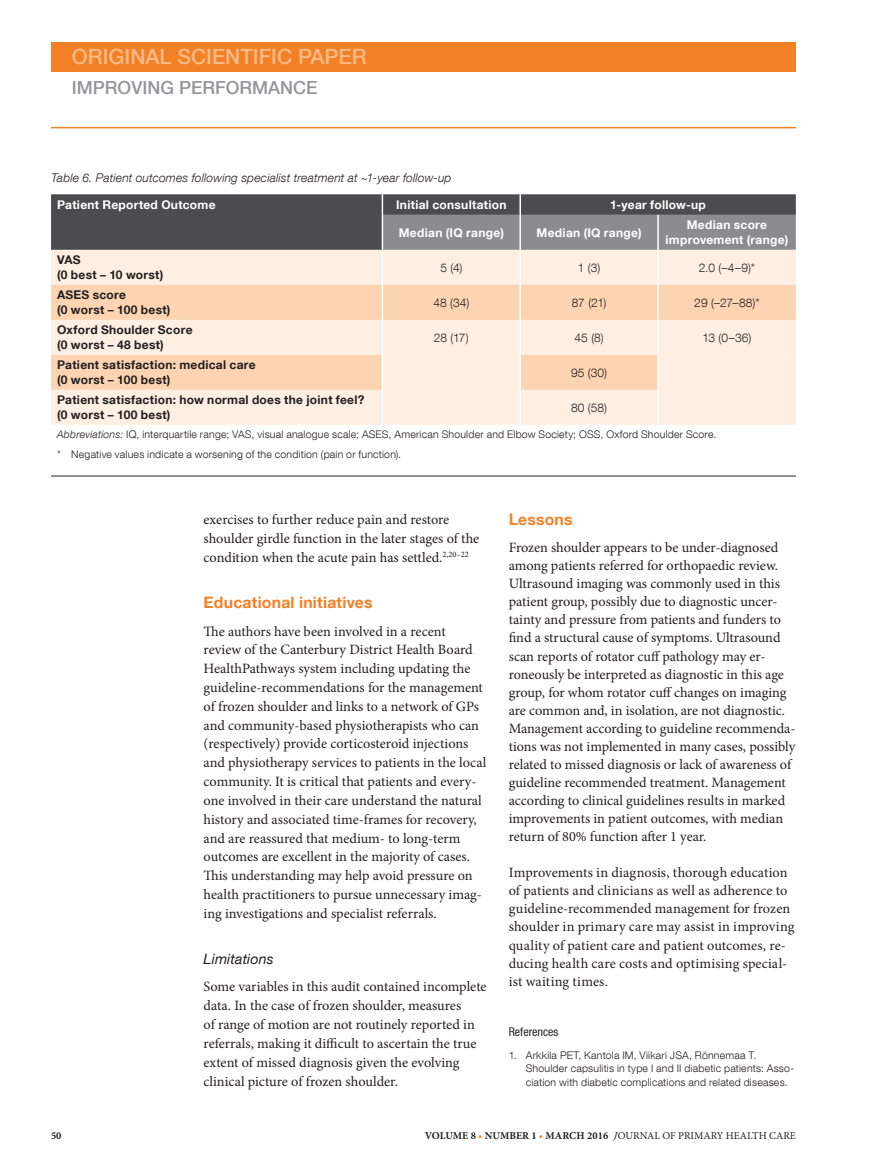
<style>
.page{position:relative;width:881px;height:1170px;background:#fff}
.page>*{position:absolute;margin:0;border:0;box-sizing:border-box;transform-origin:0 0}
.t1{font:500 21px "Helvetica Neue LT Com";color:#fbbb87}
.t2{font:500 18px "Helvetica Neue LT Com";color:#939598}
.t3{font:700 15.75px "Helvetica Neue LT Com";letter-spacing:.01em;color:#f48026}
.t4{font:14.25px/18.8px "Minion Pro";letter-spacing:-.005em;color:#231f20}
.t5{font:italic 14.25px "Helvetica Neue LT Com";letter-spacing:.01em;color:#231f20}
.t6{font:700 12px/14.4px "Helvetica Neue LT Com";letter-spacing:.025em;color:#231f20}
.t7{font:700 12px/14.4px "Helvetica Neue LT Com";letter-spacing:.025em;color:#fff;text-align:center}
.t8{font:300 12px "Helvetica Neue LT Com";letter-spacing:.01em;color:#231f20}
.t9{font:italic 300 12px "Helvetica Neue LT Com";letter-spacing:.015em;color:#231f20}
.t10{font:condensed 12px "Helvetica Neue LT Com";color:#231f20}
.t11{font:300 10.5px/13.5px "Helvetica Neue LT Com";letter-spacing:.02em;color:#231f20}
.t12{font:10.5px "Minion Pro";color:#231f20}
.t13{font:700 10.5px "Minion Pro";color:#231f20}
.s1{font-style:italic}
.s2{font-weight:700}
.s3{font-weight:700;color:#f48026}
</style>
<div class="page">
<div style="left:51px;top:43px;width:744px;height:29px;background:#f48026"></div>
<hr style="left:51px;top:127px;width:744px;height:1px;background:#f48026">
<hr style="left:51px;top:476px;width:744px;height:1px;background:#231f20">
<div style="left:51px;top:194px;width:744px;height:56px;background:#4b4c4d"></div>
<div style="left:383px;top:215px;width:412px;height:35px;background:#8a8c8f"></div>
<div style="left:51px;top:250px;width:744px;height:175px;background:#feefe2"></div>
<svg style="left:51px;top:285px;width:744px;height:105px;background:#fddfc5"></svg>
<svg style="left:383px;top:355px;width:412px;height:70px;background:#fdeada"></svg>
<hr style="left:381px;top:250px;width:2px;height:35px;background:#fff">
<hr style="left:519px;top:250px;width:2px;height:35px;background:#fff">
<hr style="left:657px;top:250px;width:1px;height:35px;background:#fff">
<hr style="left:381px;top:285px;width:2px;height:35px;background:#fff">
<hr style="left:519px;top:285px;width:2px;height:35px;background:#fff">
<hr style="left:657px;top:285px;width:1px;height:35px;background:#fff">
<hr style="left:381px;top:320px;width:2px;height:35px;background:#fff">
<hr style="left:519px;top:320px;width:2px;height:35px;background:#fff">
<hr style="left:657px;top:320px;width:1px;height:35px;background:#fff">
<hr style="left:381px;top:355px;width:2px;height:35px;background:#fff">
<hr style="left:519px;top:355px;width:2px;height:35px;background:#fff">
<hr style="left:657px;top:355px;width:1px;height:35px;background:#fff">
<hr style="left:381px;top:390px;width:2px;height:35px;background:#fff">
<hr style="left:519px;top:390px;width:2px;height:35px;background:#fff">
<hr style="left:657px;top:390px;width:1px;height:35px;background:#fff">
<hr style="left:519px;top:194px;width:2px;height:21px;background:#fff">
<hr style="left:519px;top:215px;width:2px;height:35px;background:#fff">
<hr style="left:657px;top:215px;width:1px;height:35px;background:#fff">
<hr style="left:381px;top:194px;width:2px;height:21px;background:#fff">
<hr style="left:381px;top:215px;width:2px;height:35px;background:#fff">
<h1 class="t1" style="left:72px;top:44px;width:296px">ORIGINAL SCIENTIFIC PAPER</h1>
<p class="t2" style="left:72px;top:76px;width:35px">IMPRO</p>
<p class="t2" style="left:131px;top:76px;width:22px">VING</p>
<p class="t2" style="left:179px;top:76px;width:13px">PERFOR</p>
<p class="t2" style="left:252px;top:76px;width:30px">MANCE</p>
<p class="t9" style="left:51px;top:171px;width:402px">Table 6. Patient outcomes following specialist treatment at ~1-year follow-up</p>
<p class="t7" style="left:57px;top:197px;width:160px">Patient Reported Outcome</p>
<p class="t7" style="left:396px;top:197px;width:112px">Initial consultation</p>
<p class="t7" style="left:610px;top:197px;width:97px">1-year follow-up</p>
<p class="t7" style="left:398px;top:225px;width:107px">Median (IQ range)</p>
<p class="t7" style="left:536px;top:225px;width:107px">Median (IQ range)</p>
<p class="t7" style="left:665px;top:217px;width:124px">Median score improvement (range)</p>
<p class="t6" style="left:57px;top:252px;width:108px">VAS<br>(0 best – 10 worst)</p>
<p class="t8" style="left:440px;top:260px;width:23px">5 (4)</p>
<p class="t8" style="left:577px;top:260px;width:24px">1 (3)</p>
<p class="t8" style="left:698px;top:260px;width:58px">2.0 (–4–9)*</p>
<p class="t6" style="left:57px;top:287px;width:115px">ASES score<br>(0 worst – 100 best)</p>
<p class="t8" style="left:433px;top:295px;width:37px">48 (34)</p>
<p class="t8" style="left:571px;top:295px;width:36px">87 (21)</p>
<p class="t8" style="left:694px;top:295px;width:67px">29 (–27–88)*</p>
<p class="t6" style="left:57px;top:322px;width:137px">Oxford Shoulder Score (0 worst – 48 best)</p>
<p class="t8" style="left:434px;top:330px;width:36px">28 (17)</p>
<p class="t8" style="left:574px;top:330px;width:31px">45 (8)</p>
<p class="t8" style="left:702px;top:330px;width:51px">13 (0–36)</p>
<p class="t6" style="left:57px;top:357px;width:200px">Patient satisfaction: medical care (0 worst – 100 best)</p>
<p class="t8" style="left:570px;top:365px;width:38px">95 (30)</p>
<p class="t6" style="left:57px;top:392px;width:309px">Patient satisfaction: how normal does the joint feel? (0 worst – 100 best)</p>
<p class="t8" style="left:571px;top:400px;width:38px">80 (58)</p>
<p class="t11" style="left:57px;top:424px;width:660px;line-height:19.5px"><span class="s1">Abbreviations:</span> IQ, interquartile range; VAS, visual analogue scale; ASES, American Shoulder and Elbow Society; OSS, Oxford Shoulder Score. * Negative values indicate a worsening of the condition (pain or function).</p>
<p class="t4" style="left:203px;top:510px;width:277px">exercises to further reduce pain and restore shoulder girdle function in the later stages of the condition when the acute pain has settled.<sup>2,20–22</sup></p>
<p class="t3" style="left:203px;top:592px;width:170px">Educational initiatives</p>
<p class="t4" style="left:203px;top:621px;width:284px">The authors have been involved in a recent review of the Canterbury District Health Board HealthPathways system including updating the guideline-recommendations for the management of frozen shoulder and links to a network of GPs and community-based physiotherapists who can (respectively) provide corticosteroid injections and physiotherapy services to patients in the local community. It is critical that patients and every&shy;one involved in their care understand the natural history and associated time-frames for recovery, and are reassured that medium- to long-term outcomes are excellent in the majority of cases.<br>This understanding may help avoid pressure on health practitioners to pursue unnecessary imag&shy;ing investigations and specialist referrals.</p>
<p class="t5" style="left:203px;top:949px;width:72px">Limitations</p>
<p class="t4" style="left:203px;top:977px;width:284px">Some variables in this audit contained incomplete data. In the case of frozen shoulder, measures<br>of range of motion are not routinely reported in referrals, making it difficult to ascertain the true extent of missed diagnosis given the evolving clinical picture of frozen shoulder.</p>
<p class="t3" style="left:508px;top:509px;width:65px">Lessons</p>
<p class="t4" style="left:508px;top:538px;width:288px;line-height:18px">Frozen shoulder appears to be under-diagnosed among patients referred for orthopaedic review.<br>Ultrasound imaging was commonly used in this patient group, possibly due to diagnostic uncer&shy;tainty and pressure from patients and funders to find a structural cause of symptoms. Ultrasound scan reports of rotator cuff pathology may er&shy;roneously be interpreted as diagnostic in this age group, for whom rotator cuff changes on imaging are common and, in isolation, are not diagnostic.<br>Management according to guideline recommenda&shy;tions was not implemented in many cases, possibly related to missed diagnosis or lack of awareness of guideline recommended treatment. Management according to clinical guidelines results in marked improvements in patient outcomes, with median return of 80% function after 1 year.</p>
<p class="t4" style="left:508px;top:863px;width:287px;line-height:18px">Improvements in diagnosis, thorough education of patients and clinicians as well as adherence to guideline-recommended management for frozen shoulder in primary care may assist in improving quality of patient care and patient outcomes, re&shy;ducing health care costs and optimising special&shy;ist waiting times.</p>
<p class="t10" style="left:508px;top:1024px;width:51px">References</p>
<p class="t11" style="left:525px;top:1047px;width:270px;text-indent:-17px">1. Arkkila PET, Kantola IM, Viikari JSA, Rönnemaa T.<br>Shoulder capsulitis in type I and II diabetic patients: Asso&shy;ciation with diabetic complications and related diseases.</p>
<p class="t13" style="left:51px;top:1128px;width:12px">50</p>
<p class="t12" style="left:425px;top:1128px;width:372px"><span class="s2">VOLUME 8</span> <span class="s3">•</span> <span class="s2">NUMBER 1</span> <span class="s3">•</span> <span class="s2">MARCH 2016</span> <span class="s1">J</span>OURNAL OF PRIMARY HEALTH CARE</p>
</div>
